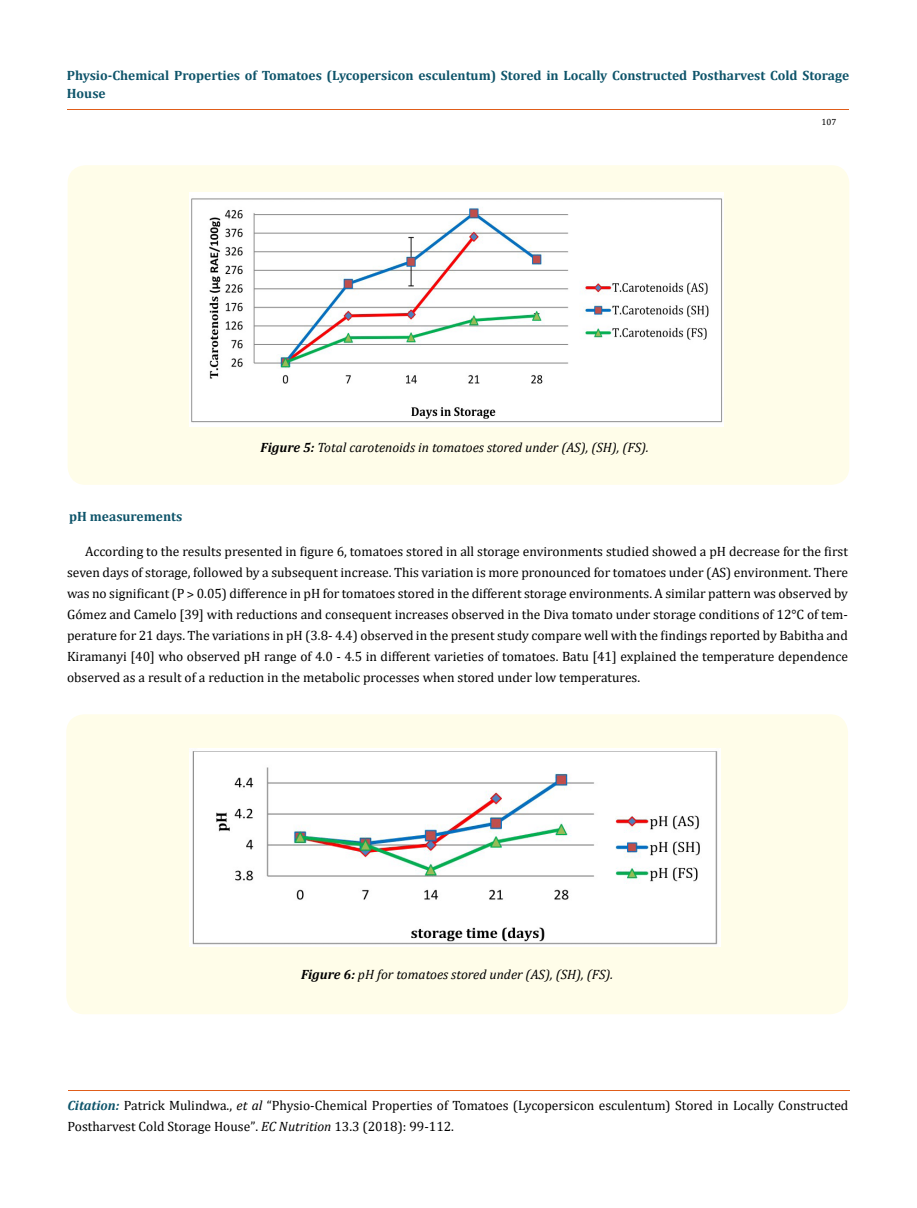
<style>
.page{position:relative;width:917px;height:1208px;background:#fff}
.page>*{position:absolute;margin:0;border:0;box-sizing:border-box;transform-origin:0 0}
.t1{font:13.5px/21px "Cambria";color:#000}
.t2{font:700 13.5px/18px "Cambria";color:#0e546a}
.t3{font:italic 13.5px "Cambria";color:#000}
.t4{font:9px "Cambria";color:#000}
.s1{font-weight:700}
.s2{font-weight:700;font-style:italic;color:#0e546a}
.s3{font-style:italic}
.s4{font-size:13.35px}
</style>
<div class="page">
<hr style="left:68px;top:109px;width:781px;height:1px;background:#e05d1a">
<hr style="left:68px;top:1090px;width:781px;height:1px;background:#e05d1a">
<div style="left:68px;top:165px;width:781px;height:320px;background:#fffde9;border-radius:18px"></div>
<div style="left:66px;top:714px;width:782px;height:300px;background:#fffde9;border-radius:18px"></div>
<img style="left:189px;top:192px;width:534px;height:234px">
<img style="left:189px;top:748px;width:531px;height:198px">
<p class="t2" style="left:67px;top:66px;width:783px">Physio-Chemical Properties of Tomatoes (Lycopersicon esculentum) Stored in Locally Constructed Postharvest Cold Storage<br>House</p>
<p class="t4" style="left:821px;top:117px;width:16px">107</p>
<p class="t3" style="left:260px;top:437px;width:390px"><span class="s1">Figure 5:</span> Total carotenoids in tomatoes stored under (AS), (SH), (FS).</p>
<p class="t2" style="left:69px;top:507px;width:115px">pH measurements</p>
<p class="t1" style="left:67px;top:541px;width:782px;text-align:justify;text-indent:18px">According to the results presented in figure 6, tomatoes stored in all storage environments studied showed a pH decrease for the first seven days of storage, followed by a subsequent increase. This variation is more pronounced for tomatoes under (AS) environment. There was no significant (P ˃ 0.05) difference in pH for tomatoes stored in the different storage environments. A similar pattern was observed by Gómez and Camelo [39] with reductions and consequent increases observed in the Diva tomato under storage conditions of 12°C of tem&shy;perature for 21 days. The variations in pH (3.8- 4.4) observed in the present study compare well with the findings reported by Babitha and Kiramanyi [40] who observed pH range of 4.0 - 4.5 in different varieties of tomatoes. Batu [41] explained the temperature dependence observed as a result of a reduction in the metabolic processes when stored under low temperatures.</p>
<p class="t3" style="left:301px;top:964px;width:314px"><span class="s1">Figure 6:</span> pH for tomatoes stored under (AS), (SH), (FS).</p>
<p class="t1" style="left:68px;top:1095px;width:782px"><span class="s2">Citation:</span> Patrick Mulindwa., <span class="s3">et al</span> “Physio-Chemical Properties of Tomatoes (Lycopersicon esculentum) Stored in Locally Constructed<br>Postharvest Cold Storage House”<span class="s4">.</span> <span class="s3">EC Nutrition</span> <span class="s4">13</span>.3 (2018): 99-112.</p>
</div>
